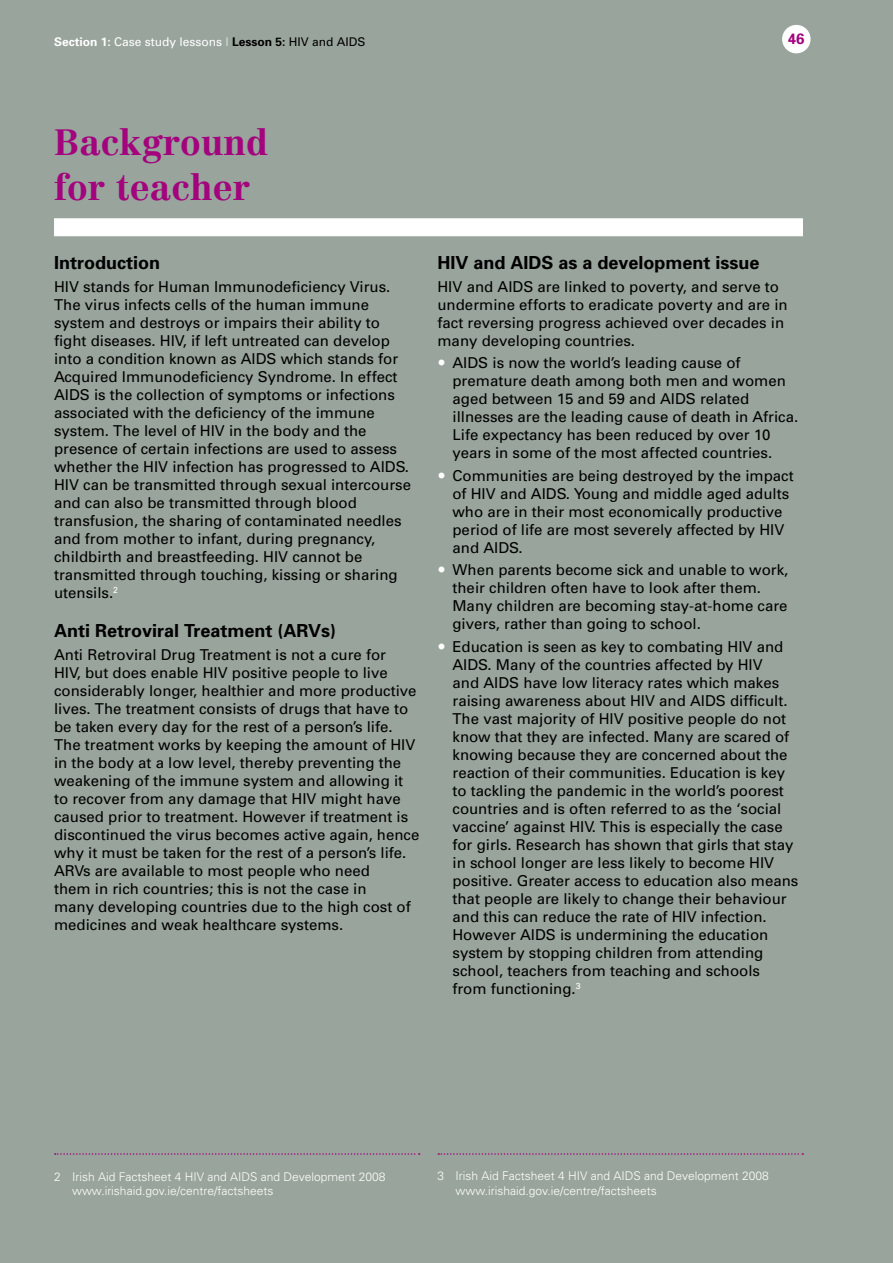
<style>
.page{position:relative;width:893px;height:1263px;background:#99a49c}
.page>*{position:absolute;margin:0;border:0;box-sizing:border-box;transform-origin:0 0}
.t1{font:700 36px/45px "Centennial CE";color:#a3037d}
.t2{font:700 18px "Univers";color:#000}
.t3{font:15px/18px "Univers";color:#000}
.t4{font:700 15px "Univers";color:#a3037d}
.t5{font:300 12px/14.4px "Univers";color:#fff}
.t6{font:12px "Univers";color:#fff}
.s1{font-weight:700}
.s2{font-weight:900;color:#cbd2cd}
.s3{font-weight:700;color:#000}
.s4{color:#000}
</style>
<div class="page">
<div style="left:782px;top:25px;width:29px;height:28px;background:#fff;border-radius:50%"></div>
<div style="left:54px;top:218px;width:749px;height:18px;background:#fff"></div>
<svg style="left:55px;top:1153px;width:365px;height:2px"></svg>
<svg style="left:438px;top:1153px;width:365px;height:2px"></svg>
<p class="t6" style="left:54px;top:34px;width:313px"><span class="s1">Section 1:</span> Case study lessons <span class="s2">|</span> <span class="s3">Lesson 5:</span> <span class="s4">HIV and AIDS</span></p>
<p class="t4" style="left:788px;top:29px;width:18px">46</p>
<h1 class="t1" style="left:54px;top:120px;width:216px">Background for teacher</h1>
<p class="t2" style="left:54px;top:251px;width:108px">Introduction</p>
<p class="t3" style="left:54px;top:277px;width:359px">HIV stands for Human Immunodeficiency Virus.<br>The virus infects cells of the human immune system and destroys or impairs their ability to fight diseases. HIV, if left untreated can develop into a condition known as AIDS which stands for Acquired Immunodeficiency Syndrome. In effect AIDS is the collection of symptoms or infections associated with the deficiency of the immune system. The level of HIV in the body and the presence of certain infections are used to assess whether the HIV infection has progressed to AIDS.<br>HIV can be transmitted through sexual intercourse and can also be transmitted through blood transfusion, the sharing of contaminated needles and from mother to infant, during pregnancy, childbirth and breastfeeding. HIV cannot be transmitted through touching, kissing or sharing utensils.<sup>2</sup></p>
<p class="t2" style="left:54px;top:619px;width:284px">Anti Retroviral Treatment (ARVs)</p>
<p class="t3" style="left:54px;top:645px;width:367px">Anti Retroviral Drug Treatment is not a cure for<br>HIV, but does enable HIV positive people to live considerably longer, healthier and more productive lives. The treatment consists of drugs that have to be taken every day for the rest of a person’s life.<br>The treatment works by keeping the amount of HIV in the body at a low level, thereby preventing the weakening of the immune system and allowing it to recover from any damage that HIV might have caused prior to treatment. However if treatment is discontinued the virus becomes active again, hence why it must be taken for the rest of a person’s life.<br>ARVs are available to most people who need<br>them in rich countries; this is not the case in<br>many developing countries due to the high cost of medicines and weak healthcare systems.</p>
<p class="t2" style="left:437px;top:251px;width:324px">HIV and AIDS as a development issue</p>
<p class="t3" style="left:437px;top:277px;width:352px">HIV and AIDS are linked to poverty, and serve to undermine efforts to eradicate poverty and are in fact reversing progress achieved over decades in many developing countries.</p>
<p class="t3" style="left:452px;top:353px;width:347px">AIDS is now the world’s leading cause of premature death among both men and women aged between 15 and 59 and AIDS related illnesses are the leading cause of death in Africa.<br>Life expectancy has been reduced by over 10 years in some of the most affected countries.</p>
<p class="t3" style="left:452px;top:466px;width:343px">Communities are being destroyed by the impact of HIV and AIDS. Young and middle aged adults who are in their most economically productive period of life are most severely affected by HIV and AIDS.</p>
<p class="t3" style="left:452px;top:560px;width:337px">When parents become sick and unable to work, their children often have to look after them.<br>Many children are becoming stay-at-home care givers, rather than going to school.</p>
<p class="t3" style="left:452px;top:637px;width:347px">Education is seen as key to combating HIV and AIDS. Many of the countries affected by HIV<br>and AIDS have low literacy rates which makes raising awareness about HIV and AIDS difficult.<br>The vast majority of HIV positive people do not know that they are infected. Many are scared of knowing because they are concerned about the reaction of their communities. Education is key to tackling the pandemic in the world’s poorest countries and is often referred to as the ‘social vaccine’ against HIV. This is especially the case for girls. Research has shown that girls that stay in school longer are less likely to become HIV positive. Greater access to education also means that people are likely to change their behaviour and this can reduce the rate of HIV infection.<br>However AIDS is undermining the education system by stopping children from attending school, teachers from teaching and schools<br>from functioning.<sup>3</sup></p>
<p class="t5" style="left:72px;top:1169px;width:315px;text-indent:-18px">2 Irish Aid Factsheet 4 HIV and AIDS and Development 2008 www.irishaid.gov.ie/centre/factsheets</p>
<p class="t5" style="left:455px;top:1169px;width:315px;text-indent:-18px">3 Irish Aid Factsheet 4 HIV and AIDS and Development 2008 www.irishaid.gov.ie/centre/factsheets</p>
</div>
